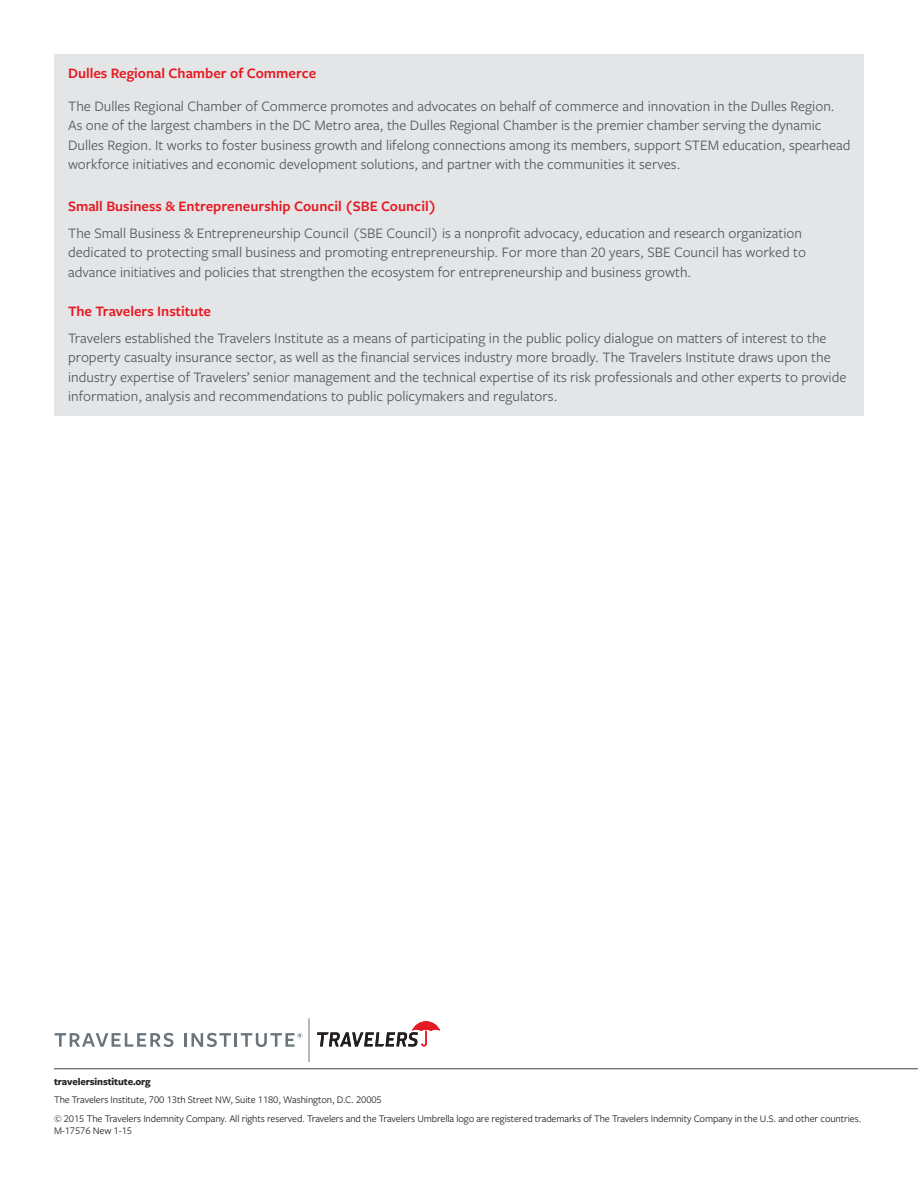
<style>
.page{position:relative;width:918px;height:1188px;background:#fff}
.page>*{position:absolute;margin:0;border:0;box-sizing:border-box;transform-origin:0 0}
.Body_copy{font:15px/19.5px "Freight Sans Pro";color:#57585a}
.Body_copy-2{font:600 15px "Freight Sans Pro";color:#e51a23}
.Disclaimer{font:10.5px/12px "Freight Sans Pro";letter-spacing:-.01em;color:#231f20}
.Disclaimer-2{font:700 10.5px "Freight Sans Pro";letter-spacing:-.01em;color:#231f20}
</style>
<div class="page">
<hr style="left:54px;top:1068px;width:864px;height:1px;background:#57585a">
<svg style="left:317px;top:1021px;width:123px;height:26px"></svg>
<hr style="left:309px;top:1018px;width:1px;height:44px;background:#6a747b">
<svg style="left:55px;top:1033px;width:118px;height:14px"></svg>
<hr style="left:184px;top:1033px;width:3px;height:14px;background:#6a747b">
<svg style="left:191px;top:1033px;width:111px;height:14px"></svg>
<div style="left:55px;top:54px;width:809px;height:362px;background:#e4e5e7"></div>
<p class="Body_copy-2" style="left:68px;top:63px;width:250px">Dulles Regional Chamber of Commerce</p>
<p class="Body_copy" style="left:68px;top:96px;width:784px">The Dulles Regional Chamber of Commerce promotes and advocates on behalf of commerce and innovation in the Dulles Region.<br>As one of the largest chambers in the DC Metro area, the Dulles Regional Chamber is the premier chamber serving the dynamic Dulles Region. It works to foster business growth and lifelong connections among its members, support STEM education, spearhead workforce initiatives and economic development solutions, and partner with the communities it serves.</p>
<p class="Body_copy-2" style="left:68px;top:196px;width:370px">Small Business &amp; Entrepreneurship Council (SBE Council)</p>
<p class="Body_copy" style="left:68px;top:222px;width:739px">The Small Business &amp; Entrepreneurship Council (SBE Council) is a nonprofit advocacy, education and research organization dedicated to protecting small business and promoting entrepreneurship. For more than 20 years, SBE Council has worked to advance initiatives and policies that strengthen the ecosystem for entrepreneurship and business growth.</p>
<p class="Body_copy-2" style="left:68px;top:301px;width:145px">The Travelers Institute</p>
<p class="Body_copy" style="left:68px;top:327px;width:780px">Travelers established the Travelers Institute as a means of participating in the public policy dialogue on matters of interest to the property casualty insurance sector, as well as the financial services industry more broadly. The Travelers Institute draws upon the industry expertise of Travelers’ senior management and the technical expertise of its risk professionals and other experts to provide information, analysis and recommendations to public policymakers and regulators.</p>
<p class="Disclaimer-2" style="left:54px;top:1074px;width:98px">travelersinstitute.org</p>
<p class="Disclaimer" style="left:54px;top:1093px;width:329px">The Travelers Institute, 700 13th Street NW, Suite 1180, Washington, D.C. 20005</p>
<p class="Disclaimer" style="left:54px;top:1112px;width:809px">© 2015 The Travelers Indemnity Company. All rights reserved. Travelers and the Travelers Umbrella logo are registered trademarks of The Travelers Indemnity Company in the U.S. and other countries.<br>M-17576 New 1-15</p>
</div>
